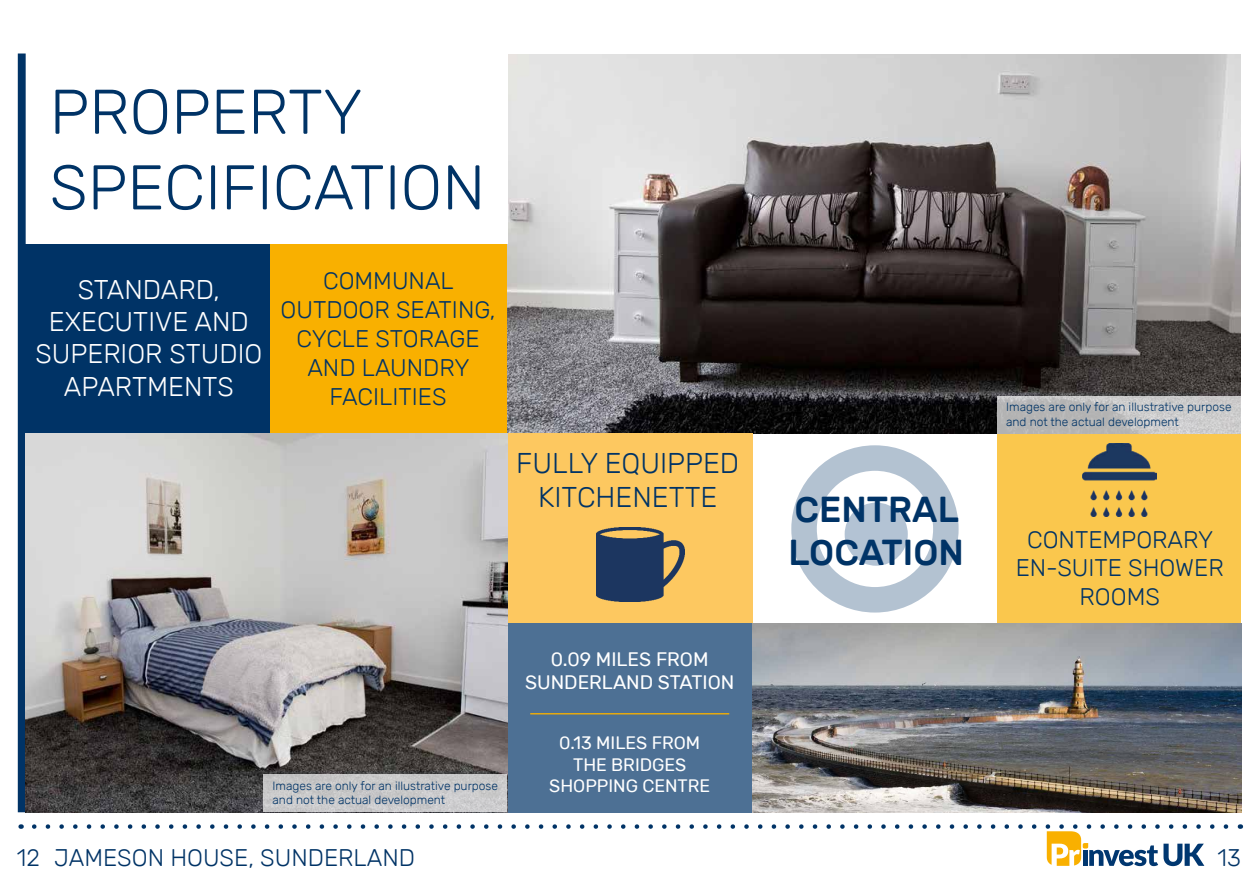
<style>
.page{position:relative;width:1259px;height:893px;background:#fff}
.page>*{position:absolute;margin:0;border:0;box-sizing:border-box;transform-origin:0 0}
.t1{font:300 63px/75.6px "Rubik";color:#036}
.t2{font:500 36px/43.2px "Rubik";color:#036}
.t3{font:300 28.5px/34.2px "Rubik";color:#036;text-align:center}
.t4{font:300 27px/32.4px "Rubik";color:#fff;text-align:center}
.t5{font:300 24px/28.8px "Rubik";color:#036;text-align:center}
.t6{font:19.5px/23.4px "Rubik";color:#fff;text-align:center}
.t7{font:18px/21.6px "Rubik";color:#fff;text-align:center}
.t8{font:300 12px/14.4px "Rubik";color:#036}
</style>
<div class="page">
<div style="left:997px;top:434px;width:244px;height:190px;background:#fac74d"></div>
<div style="left:270px;top:244px;width:237px;height:190px;background:#f9b000"></div>
<img style="left:507px;top:54px;width:734px;height:380px">
<div style="left:22px;top:244px;width:248px;height:190px;background:#036"></div>
<div style="left:507px;top:623px;width:246px;height:189px;background:#4d7094"></div>
<div style="left:507px;top:434px;width:246px;height:189px;background:#fdc860"></div>
<svg style="left:34px;top:824px;width:1195px;height:42px"></svg>
<div style="left:844px;top:503px;width:64px;height:63px;background:#b3c3d4;border-radius:50%"></div>
<div style="left:791px;top:445px;width:167px;height:168px;border:26px solid #036;border-radius:50%"></div>
<hr style="left:530px;top:713px;width:199px;height:1px;background:#f9b000">
<img style="left:753px;top:623px;width:488px;height:189px">
<div style="left:18px;top:54px;width:8px;height:758px;background:#036"></div>
<img style="left:26px;top:434px;width:481px;height:378px">
<svg style="left:997px;top:396px;width:244px;height:38px;background:#c1c1c1"></svg>
<div style="left:263px;top:774px;width:244px;height:38px;background:#c9c9ca"></div>
<img style="left:1082px;top:443px;width:75px;height:74px">
<img style="left:596px;top:528px;width:88px;height:73px">
<h1 class="t1" style="left:50px;top:74px;width:437px">PROPERTY<br>SPECIFICATION</h1>
<h3 class="t4" style="left:35px;top:273px;width:228px">STANDARD,<br>EXECUTIVE AND<br>SUPERIOR STUDIO<br>APARTMENTS</h3>
<h3 class="t5" style="left:281px;top:267px;width:216px">COMMUNAL<br>OUTDOOR SEATING,<br>CYCLE STORAGE<br>AND LAUNDRY<br>FACILITIES</h3>
<h3 class="t3" style="left:516px;top:446px;width:224px">FULLY EQUIPPED<br>KITCHENETTE</h3>
<p class="t8" style="left:272px;top:778px;width:227px">Images are only for an illustrative purpose and not the actual development</p>
<h3 class="t6" style="left:525px;top:647px;width:211px">0.09 MILES FROM<br>SUNDERLAND STATION</h3>
<h3 class="t7" style="left:549px;top:732px;width:162px">0.13 MILES FROM<br>THE BRIDGES<br>SHOPPING CENTRE</h3>
<h2 class="t2" style="left:788px;top:488px;width:177px">CENTRAL<br>LOCATION</h2>
<p class="t8" style="left:1006px;top:400px;width:227px">Images are only for an illustrative purpose and not the actual development</p>
<h3 class="t5" style="left:1015px;top:525px;width:209px">CONTEMPORARY<br>EN-SUITE SHOWER<br>ROOMS</h3>
<h3 class="t5" style="left:17px;top:844px;width:400px">12 JAMESON HOUSE, SUNDERLAND</h3>
<h3 class="t5" style="left:1217px;top:844px;width:25px">13</h3>
</div>
